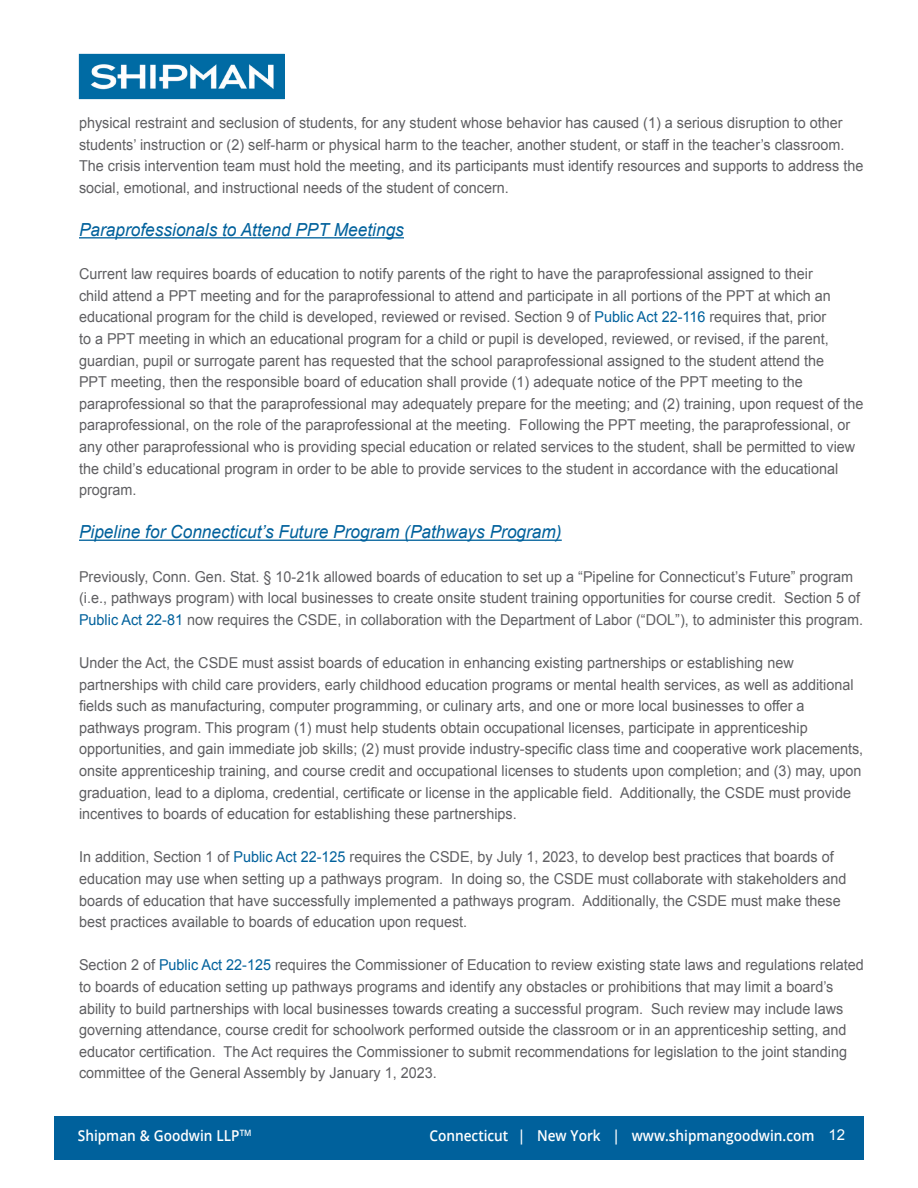
<style>
.page{position:relative;width:918px;height:1188px;background:#fff}
.page>*{position:absolute;margin:0;border:0;box-sizing:border-box;transform-origin:0 0}
.t1{font:italic 18px "Arial";color:#00619c;scale:.96 1}
.t2{font:15px/21.6px "Arial";color:#5f5f62;scale:.96 1}
.t3{font:600 15px "Open Sans";color:#fff;scale:.91 1}
.t4{font:15px "Arial";color:#fff}
.t5{font:600 8.7px "Open Sans";color:#fff;scale:.91 1}
.s1{color:#00619c}
</style>
<div class="page">
<hr style="left:79px;top:237px;width:325px;height:1px;background:#00619c">
<hr style="left:79px;top:540px;width:483px;height:1px;background:#00619c">
<img style="left:81px;top:56px;width:202px;height:41px">
<div style="left:79px;top:54px;width:206px;height:45px;border:1px solid #006ba4"></div>
<div style="left:54px;top:1116px;width:810px;height:44px;background:#00619c"></div>
<p class="t2" style="left:79px;top:112px;width:819px">physical restraint and seclusion of students, for any student whose behavior has caused (1) a serious disruption to other students’ instruction or (2) self-harm or physical harm to the teacher, another student, or staff in the teacher’s classroom.<br>The crisis intervention team must hold the meeting, and its participants must identify resources and supports to address the social, emotional, and instructional needs of the student of concern.</p>
<p class="t1" style="left:79px;top:218px;width:340px">Paraprofessionals to Attend PPT Meetings</p>
<p class="t2" style="left:79px;top:263px;width:819px">Current law requires boards of education to notify parents of the right to have the paraprofessional assigned to their<br>child attend a PPT meeting and for the paraprofessional to attend and participate in all portions of the PPT at which an educational program for the child is developed, reviewed or revised. Section 9 of <span class="s1">Public Act 22-116</span> requires that, prior<br>to a PPT meeting in which an educational program for a child or pupil is developed, reviewed, or revised, if the parent, guardian, pupil or surrogate parent has requested that the school paraprofessional assigned to the student attend the<br>PPT meeting, then the responsible board of education shall provide (1) adequate notice of the PPT meeting to the paraprofessional so that the paraprofessional may adequately prepare for the meeting; and (2) training, upon request of the paraprofessional, on the role of the paraprofessional at the meeting. Following the PPT meeting, the paraprofessional, or any other paraprofessional who is providing special education or related services to the student, shall be permitted to view the child’s educational program in order to be able to provide services to the student in accordance with the educational program.</p>
<p class="t1" style="left:79px;top:520px;width:504px">Pipeline for Connecticut’s Future Program (Pathways Program)</p>
<p class="t2" style="left:79px;top:566px;width:818px">Previously, Conn. Gen. Stat. § 10-21k allowed boards of education to set up a “Pipeline for Connecticut’s Future” program (i.e., pathways program) with local businesses to create onsite student training opportunities for course credit. Section 5 of<br><span class="s1">Public Act 22-81</span> now requires the CSDE, in collaboration with the Department of Labor (“DOL”), to administer this program.</p>
<p class="t2" style="left:79px;top:652px;width:808px">Under the Act, the CSDE must assist boards of education in enhancing existing partnerships or establishing new partnerships with child care providers, early childhood education programs or mental health services, as well as additional</p>
<p class="t2" style="left:79px;top:695px;width:757px">fields such as manufacturing, computer programming, or culinary arts, and one or more local businesses to offer a</p>
<p class="t2" style="left:79px;top:717px;width:761px">pathways program. This program (1) must help students obtain occupational licenses, participate in apprenticeship</p>
<p class="t2" style="left:79px;top:738px;width:818px">opportunities, and gain immediate job skills; (2) must provide industry-specific class time and cooperative work placements,</p>
<p class="t2" style="left:79px;top:760px;width:817px">onsite apprenticeship training, and course credit and occupational licenses to students upon completion; and (3) may, upon</p>
<p class="t2" style="left:79px;top:782px;width:806px">graduation, lead to a diploma, credential, certificate or license in the applicable field. Additionally, the CSDE must provide</p>
<p class="t2" style="left:79px;top:803px;width:458px">incentives to boards of education for establishing these partnerships.</p>
<p class="t2" style="left:79px;top:846px;width:801px">In addition, Section 1 of <span class="s1">Public Act 22-125</span> requires the CSDE, by July 1, 2023, to develop best practices that boards of education may use when setting up a pathways program. In doing so, the CSDE must collaborate with stakeholders and boards of education that have successfully implemented a pathways program. Additionally, the CSDE must make these best practices available to boards of education upon request.</p>
<p class="t2" style="left:79px;top:954px;width:819px">Section 2 of <span class="s1">Public Act 22-125</span> requires the Commissioner of Education to review existing state laws and regulations related to boards of education setting up pathways programs and identify any obstacles or prohibitions that may limit a board’s ability to build partnerships with local businesses towards creating a successful program. Such review may include laws governing attendance, course credit for schoolwork performed outside the classroom or in an apprenticeship setting, and</p>
<p class="t2" style="left:79px;top:1041px;width:802px">educator certification. The Act requires the Commissioner to submit recommendations for legislation to the joint standing</p>
<p class="t2" style="left:79px;top:1062px;width:374px">committee of the General Assembly by January 1, 2023.</p>
<p class="t3" style="left:78px;top:1125px;width:179px">Shipman &amp; Goodwin LLP</p>
<p class="t4" style="left:829px;top:1125px;width:18px">12</p>
<p class="t5" style="left:240px;top:1127px;width:15px">TM</p>
<p class="t3" style="left:429px;top:1125px;width:425px">Connecticut | New York | www.shipmangoodwin.com</p>
</div>
